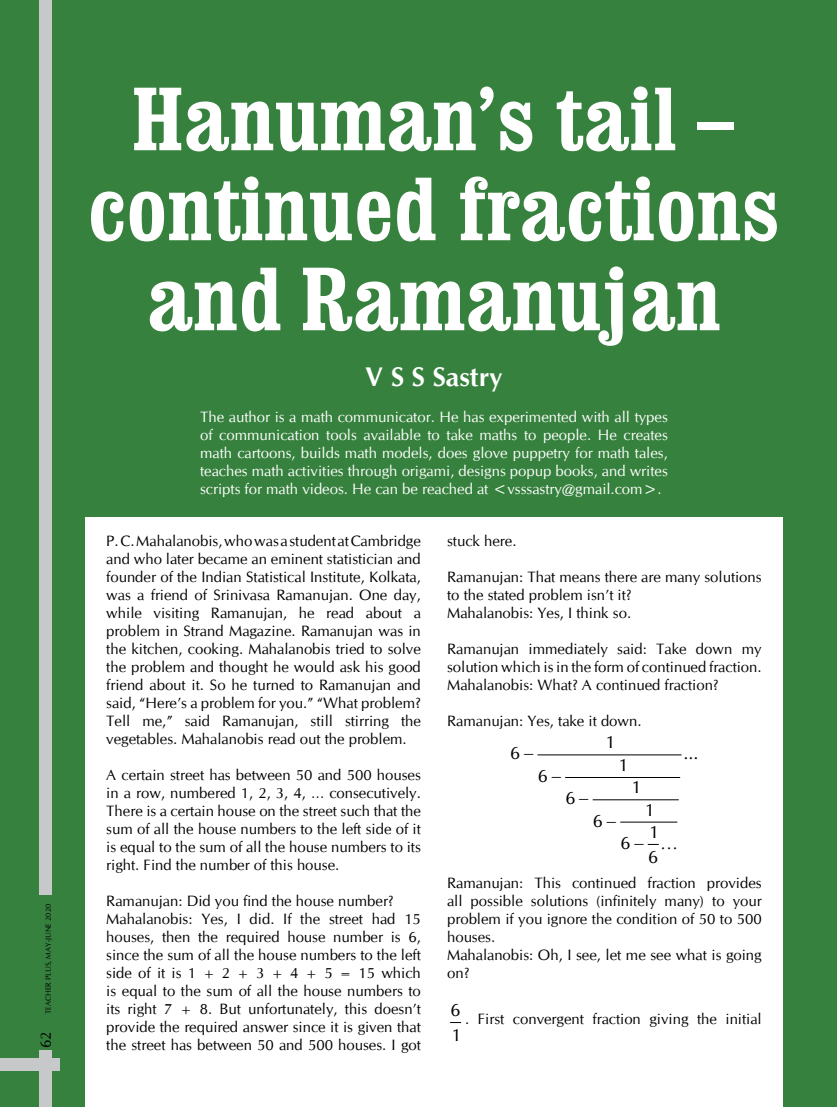
<style>
.page{position:relative;width:837px;height:1107px;background:#36813d}
.page>*{position:absolute;margin:0;border:0;box-sizing:border-box;transform-origin:0 0}
.t1{font:700 condensed 90px/90px "Clarendon";color:#fff;text-align:center}
.t2{font:700 27px "CG Omega";color:#fff}
.t3{font:18px/25.3px "CG Omega";color:#000}
.t4{font:15px/18px "CG Omega";color:#000;text-align:justify}
.t5{font:15px/18px "CG Omega";color:#fff;text-align:justify}
.t6{font:7.5px "CG Omega";color:#000}
.s1{font-size:15px}
</style>
<div class="page">
<div style="left:85px;top:517px;width:698px;height:590px;background:#fff"></div>
<hr style="left:620px;top:822px;width:57px;height:1px;background:#000">
<hr style="left:593px;top:800px;width:86px;height:1px;background:#000">
<hr style="left:565px;top:777px;width:115px;height:1px;background:#000">
<hr style="left:538px;top:754px;width:144px;height:1px;background:#000">
<div style="left:0;top:1058px;width:60px;height:13px;background:#c7c8ca"></div>
<div style="left:40px;top:1051px;width:12px;height:56px;background:#c7c8ca"></div>
<div style="left:40px;top:0;width:12px;height:894px;background:#c7c8ca"></div>
<p class="t6" style="left:44px;top:1048px;width:145px;rotate:-90deg"><span class="s1">62</span> TEACHER PLUS, MAY-JUNE 2020</p>
<h1 class="t1" style="left:88px;top:74px;width:693px">Hanuman’s tail – continued fractions and Ramanujan</h1>
<h2 class="t2" style="left:365px;top:359px;width:139px">V S S Sastry</h2>
<p class="t5" style="left:200px;top:408px;width:469px">The author is a math communicator. He has experimented with all types of communication tools available to take maths to people. He creates math cartoons, builds math models, does glove puppetry for math tales, teaches math activities through origami, designs popup books, and writes scripts for math videos. He can be reached at &lt;vsssastry@gmail.com&gt;.</p>
<p class="t4" style="left:106px;top:532px;width:316px">P. C. Mahalanobis, who was a student at Cambridge and who later became an eminent statistician and founder of the Indian Statistical Institute, Kolkata, was a friend of Srinivasa Ramanujan. One day, while visiting Ramanujan, he read about a problem in Strand Magazine. Ramanujan was in the kitchen, cooking. Mahalanobis tried to solve the problem and thought he would ask his good friend about it. So he turned to Ramanujan and said, “Here’s a problem for you.” “What problem?<br>Tell me,” said Ramanujan, still stirring the vegetables. Mahalanobis read out the problem.</p>
<p class="t4" style="left:106px;top:766px;width:316px">A certain street has between 50 and 500 houses in a row, numbered 1, 2, 3, 4, … consecutively.<br>There is a certain house on the street such that the sum of all the house numbers to the left side of it is equal to the sum of all the house numbers to its right. Find the number of this house.</p>
<p class="t4" style="left:106px;top:892px;width:316px;text-align:left">Ramanujan: Did you find the house number?<br>Mahalanobis: Yes, I did. If the street had 15 houses, then the required house number is 6, since the sum of all the house numbers to the left side of it is 1 + 2 + 3 + 4 + 5 = 15 which is equal to the sum of all the house numbers to its right 7 + 8. But unfortunately, this doesn’t provide the required answer since it is given that the street has between 50 and 500 houses. I got</p>
<p class="t4" style="left:447px;top:532px;width:71px">stuck here.</p>
<p class="t4" style="left:447px;top:568px;width:316px;text-align:left">Ramanujan: That means there are many solutions to the stated problem isn’t it?<br>Mahalanobis: Yes, I think so.</p>
<p class="t4" style="left:447px;top:640px;width:316px">Ramanujan immediately said: Take down my solution which is in the form of continued fraction.<br>Mahalanobis: What? A continued fraction?</p>
<p class="t4" style="left:447px;top:712px;width:196px">Ramanujan: Yes, take it down.</p>
<p class="t3" style="left:605px;top:729px;width:11px">1</p>
<p class="t3" style="left:510px;top:741px;width:25px">6−</p>
<p class="t3" style="left:684px;top:741px;width:17px">...</p>
<p class="t3" style="left:619px;top:752px;width:11px">1</p>
<p class="t3" style="left:538px;top:763px;width:25px">6−</p>
<p class="t3" style="left:632px;top:775px;width:11px">1</p>
<p class="t3" style="left:565px;top:786px;width:25px">6−</p>
<p class="t3" style="left:645px;top:797px;width:11px">1</p>
<p class="t3" style="left:593px;top:808px;width:25px">6−</p>
<p class="t3" style="left:621px;top:830px;width:25px">6−</p>
<p class="t3" style="left:648px;top:819px;width:13px;line-height:24.9px">1<br>6</p>
<p class="t4" style="left:447px;top:874px;width:316px;text-align:left">Ramanujan: This continued fraction provides all possible solutions (infinitely many) to your problem if you ignore the condition of 50 to 500 houses.<br>Mahalanobis: Oh, I see, let me see what is going on?</p>
<p class="t3" style="left:450px;top:997px;width:13px">6<br>1</p>
<p class="t4" style="left:465px;top:1010px;width:298px">. First convergent fraction giving the initial</p>
</div>
